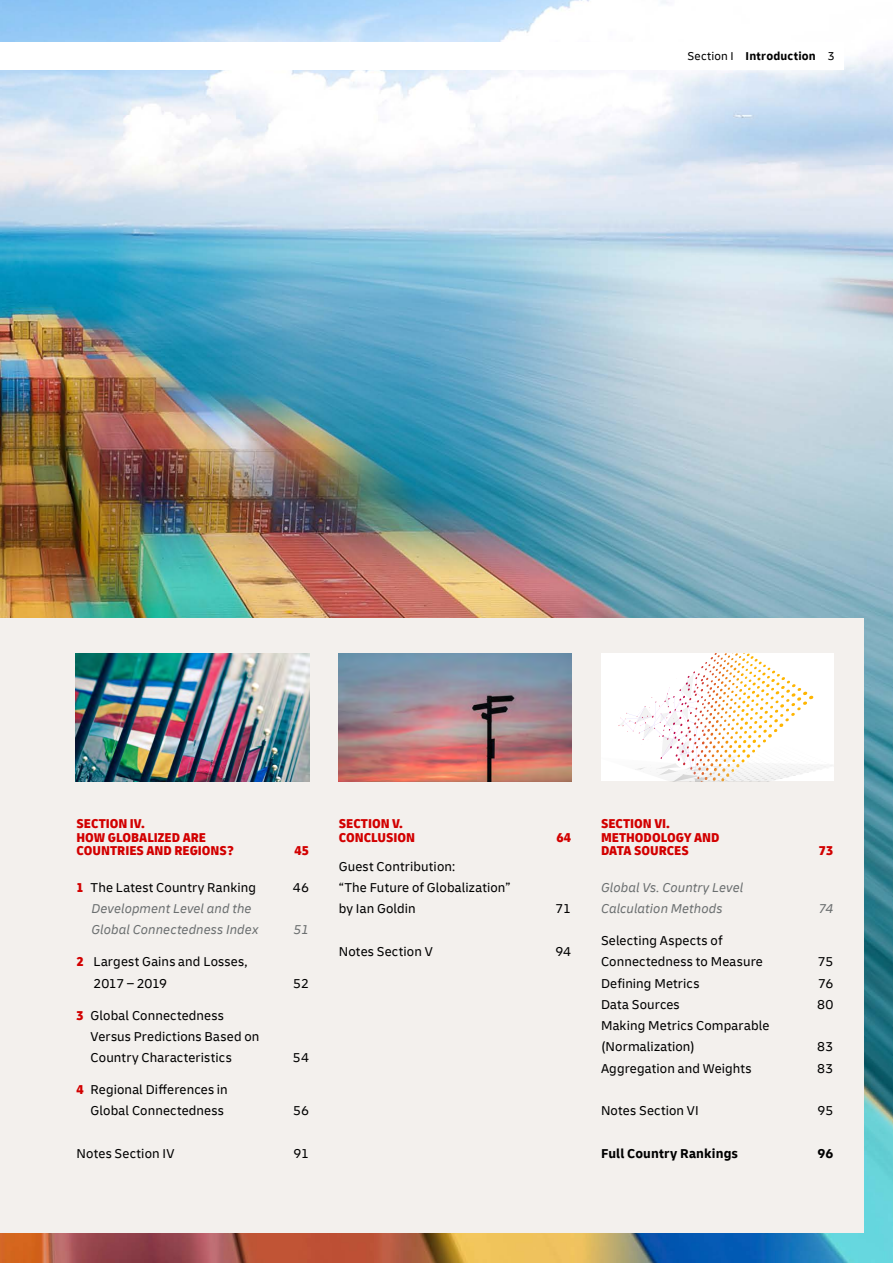
<style>
.page{position:relative;width:893px;height:1263px;background:#fff}
.page>*{position:absolute;margin:0;border:0;box-sizing:border-box;transform-origin:0 0}
.IHVZ_Eintrag{font:13.5px/21.3px "Delivery";letter-spacing:.01em;color:#000}
.IHVZ_Kapiteltitel{font:900 condensed 13.5px/13.5px "Delivery";color:#d20000}
.IHVZ_Eintrag_Box{font:italic 13.5px/21.3px "Delivery";letter-spacing:.01em;color:#6b6f70}
.IHVZ_Eintrag-2{font:700 13.5px "Delivery";letter-spacing:.01em;color:#000}
.t1{font:700 12px "Delivery";letter-spacing:.015em;color:#000}
.s1{font-weight:400}
.s2{font-weight:900;font-stretch:condensed;color:#d20000}
</style>
<div class="page">
<img style="left:0;top:0;width:893px;height:1263px">
<div style="left:0;top:618px;width:863px;height:615px;background:#f3f0ed"></div>
<div style="left:0;top:42px;width:843px;height:28px;background:#fff"></div>
<img style="left:339px;top:653px;width:232px;height:128px">
<img style="left:75px;top:653px;width:234px;height:128px">
<svg style="left:601px;top:653px;width:232px;height:129px"></svg>
<p class="t1" style="left:687px;top:49px;width:149px"><span class="s1">Section I</span> Introduction <span class="s1">3</span></p>
<p class="IHVZ_Kapiteltitel" style="left:77px;top:817px;width:159px">SECTION IV.<br>HOW GLOBALIZED ARE<br>COUNTRIES AND REGIONS?</p>
<p class="IHVZ_Kapiteltitel" style="left:294px;top:844px;width:16px">45</p>
<p class="IHVZ_Eintrag" style="left:77px;top:877px;width:181px"><span class="s2">1</span> The Latest Country Ranking</p>
<p class="IHVZ_Eintrag" style="left:293px;top:877px;width:18px">46</p>
<p class="IHVZ_Eintrag_Box" style="left:91px;top:898px;width:168px">Development Level and the<br>Global Connectedness Index</p>
<p class="IHVZ_Eintrag_Box" style="left:294px;top:919px;width:17px">51</p>
<p class="IHVZ_Eintrag" style="left:93px;top:951px;width:156px;text-indent:-17px"><span class="s2">2</span> Largest Gains and Losses,<br>2017 – 2019</p>
<p class="IHVZ_Eintrag" style="left:91px;top:1004px;width:170px;text-indent:-14px"><span class="s2">3</span> Global Connectedness<br>Versus Predictions Based on<br>Country Characteristics</p>
<p class="IHVZ_Eintrag" style="left:77px;top:1079px;width:153px;text-align:right"><span class="s2">4</span> Regional Differences in<br>Global Connectedness</p>
<p class="IHVZ_Eintrag" style="left:293px;top:972px;width:17px">52</p>
<p class="IHVZ_Eintrag" style="left:293px;top:1047px;width:18px">54</p>
<p class="IHVZ_Eintrag" style="left:293px;top:1100px;width:17px">56</p>
<p class="IHVZ_Eintrag" style="left:77px;top:1142px;width:99px">Notes Section IV</p>
<p class="IHVZ_Eintrag" style="left:293px;top:1142px;width:17px">91</p>
<p class="IHVZ_Kapiteltitel" style="left:339px;top:817px;width:78px">SECTION V.<br>CONCLUSION</p>
<p class="IHVZ_Eintrag" style="left:339px;top:855px;width:118px">Guest Contribution:</p>
<p class="IHVZ_Eintrag" style="left:339px;top:877px;width:173px">“The Future of Globalization” by Ian Goldin</p>
<p class="IHVZ_Kapiteltitel" style="left:557px;top:830px;width:16px">64</p>
<p class="IHVZ_Eintrag" style="left:556px;top:898px;width:17px">71</p>
<p class="IHVZ_Eintrag" style="left:339px;top:940px;width:96px">Notes Section V</p>
<p class="IHVZ_Eintrag" style="left:555px;top:940px;width:17px">94</p>
<p class="IHVZ_Kapiteltitel" style="left:601px;top:817px;width:120px">SECTION VI.<br>METHODOLOGY AND<br>DATA SOURCES</p>
<p class="IHVZ_Eintrag_Box" style="left:601px;top:877px;width:144px">Global Vs. Country Level<br>Calculation Methods</p>
<p class="IHVZ_Eintrag" style="left:601px;top:930px;width:163px">Selecting Aspects of<br>Connectedness to Measure</p>
<p class="IHVZ_Kapiteltitel" style="left:819px;top:844px;width:16px">73</p>
<p class="IHVZ_Eintrag_Box" style="left:818px;top:898px;width:17px">74</p>
<p class="IHVZ_Eintrag" style="left:818px;top:951px;width:17px">75</p>
<p class="IHVZ_Eintrag" style="left:601px;top:972px;width:100px">Defining Metrics</p>
<p class="IHVZ_Eintrag" style="left:818px;top:972px;width:17px">76</p>
<p class="IHVZ_Eintrag" style="left:601px;top:994px;width:80px">Data Sources</p>
<p class="IHVZ_Eintrag" style="left:817px;top:994px;width:18px">80</p>
<p class="IHVZ_Eintrag" style="left:601px;top:1015px;width:170px">Making Metrics Comparable</p>
<p class="IHVZ_Eintrag" style="left:601px;top:1036px;width:95px">(Normalization)</p>
<p class="IHVZ_Eintrag" style="left:817px;top:1036px;width:18px">83</p>
<p class="IHVZ_Eintrag" style="left:601px;top:1057px;width:152px">Aggregation and Weights</p>
<p class="IHVZ_Eintrag" style="left:817px;top:1057px;width:18px">83</p>
<p class="IHVZ_Eintrag" style="left:601px;top:1100px;width:99px">Notes Section VI</p>
<p class="IHVZ_Eintrag" style="left:818px;top:1100px;width:17px">95</p>
<p class="IHVZ_Eintrag-2" style="left:601px;top:1145px;width:139px">Full Country Rankings</p>
<p class="IHVZ_Eintrag-2" style="left:817px;top:1145px;width:17px">96</p>
</div>
